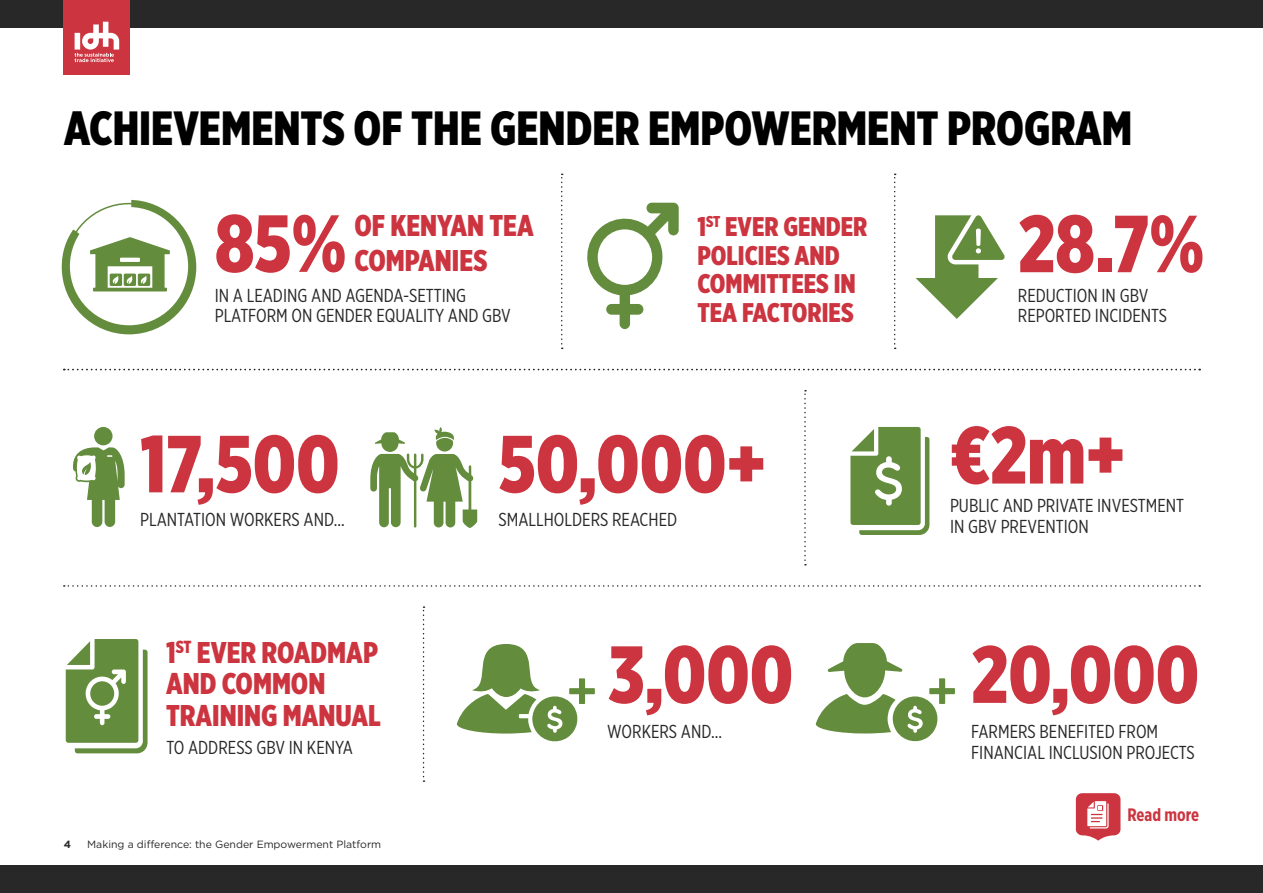
<style>
.page{position:relative;width:1263px;height:893px;background:#fff}
.page>*{position:absolute;margin:0;border:0;box-sizing:border-box;transform-origin:0 0}
.t1{font:900 80.7px "Gotham X Narrow";color:#cc343f}
.Header_1{font:900 48px "Gotham X Narrow";color:#000}
.t2{font:900 30px/31.8px "Gotham X Narrow";color:#cc343f}
.t3{font:900 27px/28.5px "Gotham X Narrow";color:#cc343f}
.t4{font:18.75px/20.2px "Gotham X Narrow";color:#292829}
.Video_Podcast_text{font:700 18px "Gotham X Narrow";color:#cc343f}
.t5{font:10.5px "Gotham";color:#292829}
.t6{font:700 10.5px "Gotham";color:#292829}
</style>
<div class="page">
<svg style="left:64px;top:585px;width:1136px;height:2px"></svg>
<svg style="left:64px;top:369px;width:1136px;height:1px"></svg>
<svg style="left:804px;top:390px;width:2px;height:175px"></svg>
<svg style="left:561px;top:174px;width:2px;height:175px"></svg>
<svg style="left:894px;top:174px;width:2px;height:175px"></svg>
<svg style="left:423px;top:606px;width:1px;height:176px"></svg>
<svg style="left:66px;top:639px;width:82px;height:114px"></svg>
<svg style="left:587px;top:203px;width:92px;height:126px"></svg>
<svg style="left:850px;top:427px;width:79px;height:108px"></svg>
<svg style="left:370px;top:427px;width:107px;height:101px"></svg>
<div style="left:94px;top:427px;width:19px;height:18px;background:#638c3d;border-radius:50%"></div>
<svg style="left:73px;top:447px;width:52px;height:80px"></svg>
<svg style="left:61px;top:199px;width:136px;height:136px"></svg>
<svg style="left:816px;top:643px;width:139px;height:99px"></svg>
<svg style="left:457px;top:644px;width:138px;height:98px"></svg>
<svg style="left:915px;top:215px;width:90px;height:104px"></svg>
<svg style="left:1076px;top:793px;width:44px;height:48px"></svg>
<div style="left:0;top:866px;width:1263px;height:27px;background:#292829"></div>
<div style="left:0;top:0;width:1263px;height:27px;background:#292829"></div>
<div style="left:64px;top:0;width:66px;height:74px;background:#cc343f"></div>
<svg style="left:75px;top:22px;width:44px;height:40px"></svg>
<p class="Header_1" style="left:64px;top:98px;width:1070px">ACHIEVEMENTS OF THE GENDER EMPOWERMENT PROGRAM</p>
<p class="t1" style="left:215px;top:193px;width:133px">85%</p>
<p class="t2" style="left:354px;top:208px;width:181px;line-height:34.5px">OF KENYAN TEA<br>COMPANIES</p>
<p class="t1" style="left:1018px;top:193px;width:188px">28.7%</p>
<p class="t4" style="left:1018px;top:285px;width:151px">REDUCTION IN GBV<br>REPORTED INCIDENTS</p>
<p class="t3" style="left:697px;top:212px;width:172px">1<sup>ST</sup> EVER GENDER<br>POLICIES AND<br>COMMITTEES IN<br>TEA FACTORIES</p>
<p class="t4" style="left:215px;top:285px;width:298px">IN A LEADING AND AGENDA-SETTING<br>PLATFORM ON GENDER EQUALITY AND GBV</p>
<p class="t1" style="left:140px;top:413px;width:201px">17,500</p>
<p class="t1" style="left:498px;top:413px;width:269px">50,000+</p>
<p class="t1" style="left:950px;top:405px;width:177px">€2m+</p>
<p class="t4" style="left:950px;top:495px;width:235px">PUBLIC AND PRIVATE INVESTMENT<br>IN GBV PREVENTION</p>
<p class="t4" style="left:499px;top:509px;width:180px">SMALLHOLDERS REACHED</p>
<p class="t4" style="left:140px;top:509px;width:206px">PLANTATION WORKERS AND...</p>
<p class="t2" style="left:166px;top:636px;width:216px">1<sup>ST</sup> EVER ROADMAP<br>AND COMMON<br>TRAINING MANUAL</p>
<p class="t4" style="left:166px;top:737px;width:188px">TO ADDRESS GBV IN KENYA</p>
<p class="t6" style="left:64px;top:837px;width:9px">4</p>
<p class="t5" style="left:87px;top:838px;width:296px">Making a difference: the Gender Empowerment Platform</p>
<p class="t1" style="left:608px;top:624px;width:187px">3,000</p>
<p class="t1" style="left:971px;top:624px;width:230px">20,000</p>
<p class="t4" style="left:607px;top:721px;width:116px">WORKERS AND...</p>
<p class="t4" style="left:971px;top:721px;width:225px">FARMERS BENEFITED FROM<br>FINANCIAL INCLUSION PROJECTS</p>
<p class="Video_Podcast_text" style="left:1127px;top:804px;width:73px">Read more</p>
</div>
